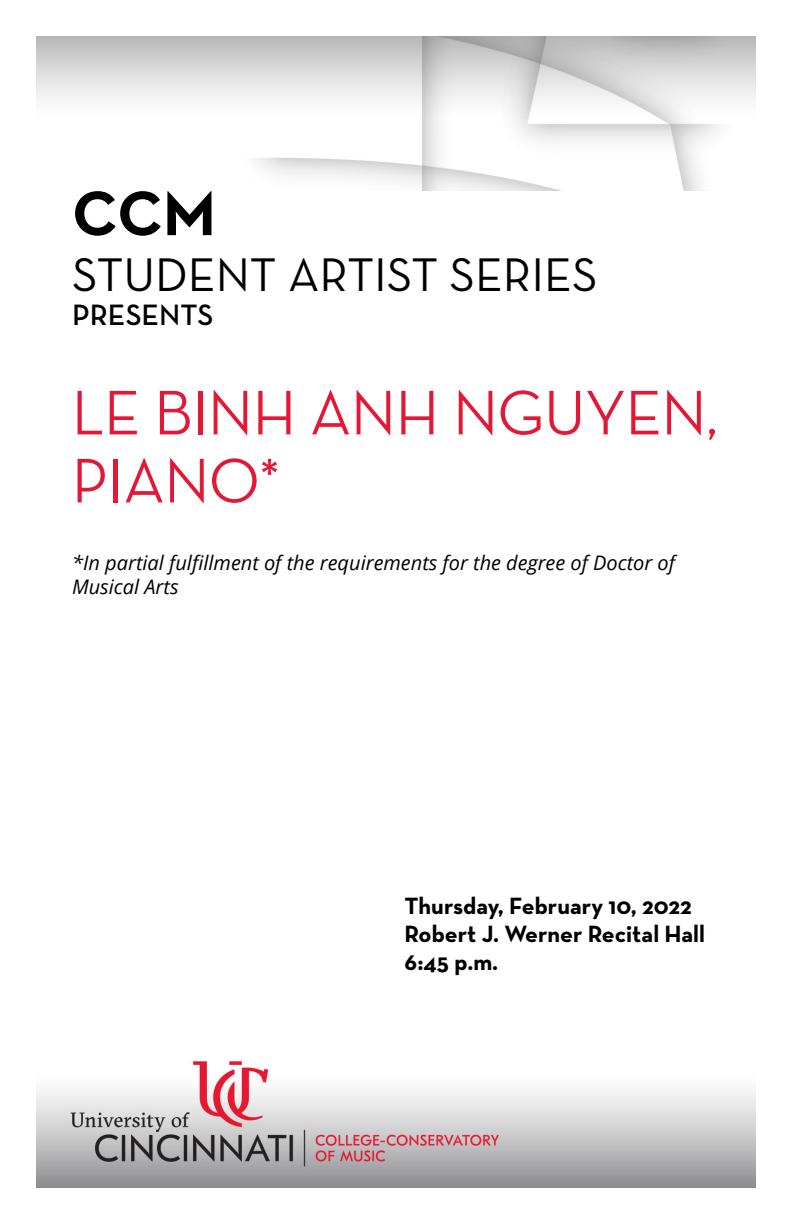
<style>
.page{position:relative;width:792px;height:1224px;background:#fff}
.page>*{position:absolute;margin:0;border:0;box-sizing:border-box;transform-origin:0 0}
.Concert_Title{font:500 64px/68px "Neutra Disp";color:#e31837}
.Page_Intro{font:700 64px "Neutra Text";color:#000}
.Page_Intro-2{font:48px "Neutra Text";color:#000}
.Page_Intro-3{font:600 30px "Neutra Text";color:#000}
.Date_Venue_Time{font:700 24px "Neutra Text";color:#000}
.Concert_Title-2{font:italic 20px/24px "Open Sans";color:#000}
</style>
<div class="page">
<img style="left:36px;top:36px;width:720px;height:154px">
<img style="left:36px;top:1061px;width:720px;height:127px">
<h1 class="Page_Intro" style="left:72px;top:173px;width:145px">CCM</h1>
<h1 class="Page_Intro-2" style="left:72px;top:246px;width:527px">STUDENT ARTIST SERIES</h1>
<h1 class="Page_Intro-3" style="left:72px;top:297px;width:143px">PRESENTS</h1>
<h1 class="Concert_Title" style="left:72px;top:379px;width:647px">LE BINH ANH NGUYEN,<br>PIANO*</h1>
<h1 class="Concert_Title-2" style="left:72px;top:551px;width:605px">*In partial fulfillment of the requirements for the degree of Doctor of<br>Musical Arts</h1>
<h3 class="Date_Venue_Time" style="left:405px;top:891px;width:289px">Thursday, February 10, 2022</h3>
<h3 class="Date_Venue_Time" style="left:405px;top:919px;width:302px">Robert J. Werner Recital Hall</h3>
<h3 class="Date_Venue_Time" style="left:405px;top:947px;width:95px">6:45 p.m.</h3>
</div>
